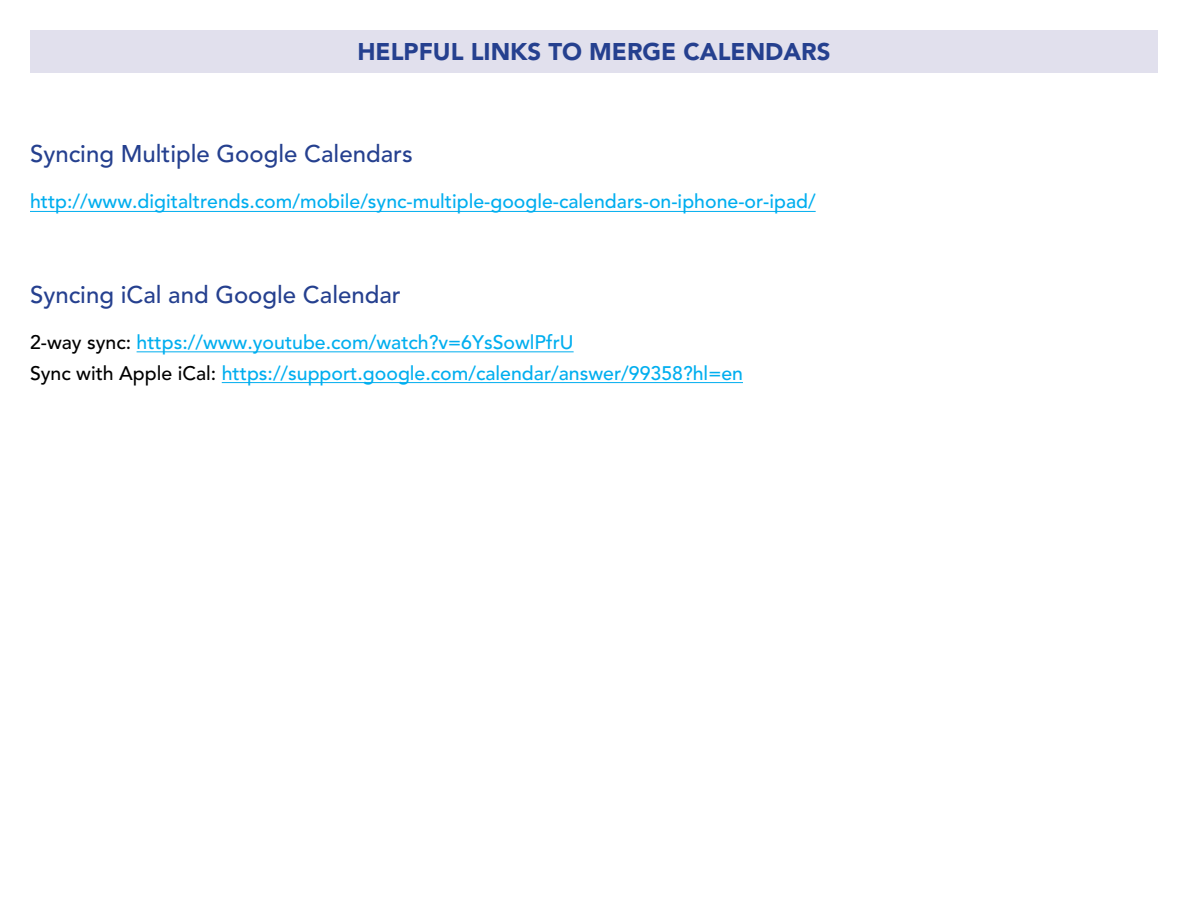
<style>
.page{position:relative;width:1188px;height:918px;background:#fff}
.page>*{position:absolute;margin:0;border:0;box-sizing:border-box;transform-origin:0 0}
.t1{font:500 24px "Avenir";color:#25408f}
.t2{font:900 24px "Avenir";color:#25408f}
.t3{font:500 19.5px/30.8px "Avenir";color:#00aeef}
.s1{color:#000}
</style>
<div class="page">
<div style="left:30px;top:30px;width:1128px;height:43px;background:#e1e0ed"></div>
<hr style="left:30px;top:211px;width:786px;height:1px;background:#00aeef">
<hr style="left:137px;top:351px;width:437px;height:1px;background:#00aeef">
<hr style="left:222px;top:382px;width:521px;height:1px;background:#00aeef">
<p class="t2" style="left:357px;top:38px;width:475px">HELPFUL LINKS TO MERGE CALENDARS</p>
<p class="t1" style="left:30px;top:140px;width:384px">Syncing Multiple Google Calendars</p>
<p class="t3" style="left:30px;top:187px;width:787px">http://www.digitaltrends.com/mobile/sync-multiple-google-calendars-on-iphone-or-ipad/</p>
<p class="t1" style="left:30px;top:281px;width:372px">Syncing iCal and Google Calendar</p>
<p class="t3" style="left:30px;top:327px;width:715px"><span class="s1">2-way sync:</span> https://www.youtube.com/watch?v=6YsSowlPfrU<br><span class="s1">Sync with Apple iCal:</span> https://support.google.com/calendar/answer/99358?hl=en</p>
</div>
